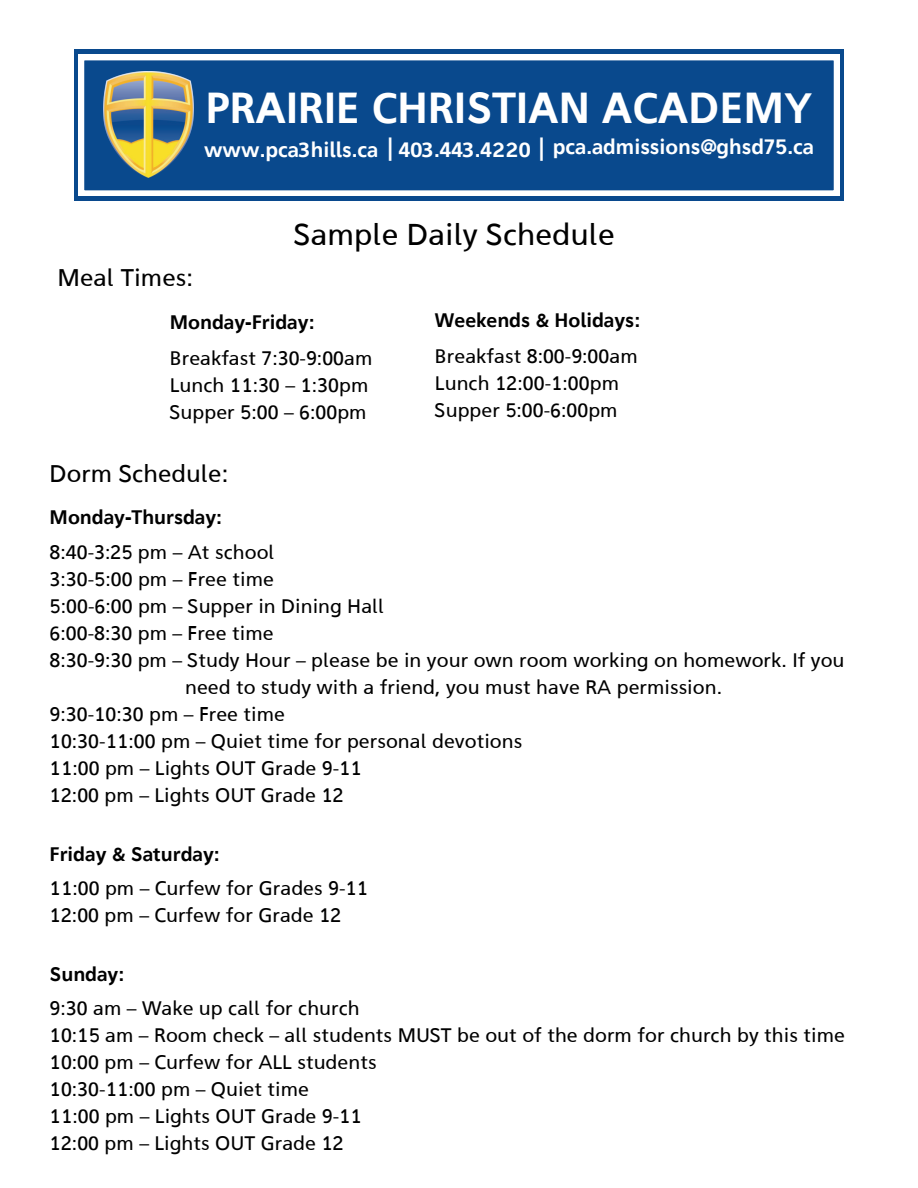
<style>
.page{position:relative;width:918px;height:1188px;background:#fff}
.page>*{position:absolute;margin:0;border:0;box-sizing:border-box;transform-origin:0 0}
.t1{font:43.2px "Agan 65";color:#fff}
.t2{font:30px "Aan 55";color:#000}
.t3{font:24px "Aan 55";color:#000}
.t4{font:20.7px "Agan 65";color:#fff}
.t5{font:19.5px/27px "Aan 55";color:#000}
.t6{font:19.5px "Agan 65";color:#000}
.s1{font-size:23.4px}
</style>
<div class="page">
<div style="left:75px;top:49px;width:768px;height:152px;background:#09498d"></div>
<svg style="left:79px;top:55px;width:760px;height:141px"></svg>
<img style="left:104px;top:72px;width:90px;height:106px">
<h1 class="t1" style="left:206px;top:83px;width:608px">PRAIRIE CHRISTIAN ACADEMY</h1>
<p class="t4" style="left:204px;top:137px;width:611px">www.pca3hills.ca <span class="s1">|</span> 403.443.4220 <span class="s1">|</span> pca.admissions@ghsd75.ca</p>
<h2 class="t2" style="left:294px;top:217px;width:322px">Sample Daily Schedule</h2>
<p class="t3" style="left:57px;top:264px;width:137px">Meal Times:</p>
<p class="t6" style="left:170px;top:311px;width:146px">Monday-Friday:</p>
<p class="t5" style="left:170px;top:345px;width:204px">Breakfast 7:30-9:00am<br>Lunch 11:30 – 1:30pm<br>Supper 5:00 – 6:00pm</p>
<p class="t3" style="left:50px;top:459px;width:180px">Dorm Schedule:</p>
<p class="t6" style="left:50px;top:506px;width:174px">Monday-Thursday:</p>
<p class="t6" style="left:435px;top:308px;width:207px">Weekends &amp; Holidays:</p>
<p class="t5" style="left:435px;top:343px;width:204px">Breakfast 8:00-9:00am<br>Lunch 12:00-1:00pm<br>Supper 5:00-6:00pm</p>
<p class="t5" style="left:50px;top:538px;width:227px">8:40-3:25 pm – At school</p>
<p class="t5" style="left:50px;top:565px;width:226px">3:30-5:00 pm – Free time</p>
<p class="t5" style="left:50px;top:592px;width:336px">5:00-6:00 pm – Supper in Dining Hall</p>
<p class="t5" style="left:50px;top:619px;width:225px">6:00-8:30 pm – Free time</p>
<p class="t5" style="left:50px;top:646px;width:796px">8:30-9:30 pm – Study Hour – please be in your own room working on homework. If you</p>
<p class="t5" style="left:185px;top:673px;width:538px">need to study with a friend, you must have RA permission.</p>
<p class="t5" style="left:50px;top:700px;width:237px">9:30-10:30 pm – Free time</p>
<p class="t5" style="left:50px;top:727px;width:474px">10:30-11:00 pm – Quiet time for personal devotions</p>
<p class="t5" style="left:50px;top:754px;width:314px">11:00 pm – Lights OUT Grade 9-11</p>
<p class="t5" style="left:50px;top:781px;width:296px">12:00 pm – Lights OUT Grade 12</p>
<p class="t6" style="left:50px;top:843px;width:172px">Friday &amp; Saturday:</p>
<p class="t5" style="left:50px;top:875px;width:320px">11:00 pm – Curfew for Grades 9-11<br>12:00 pm – Curfew for Grade 12</p>
<p class="t6" style="left:50px;top:962px;width:76px">Sunday:</p>
<p class="t5" style="left:50px;top:995px;width:797px">9:30 am – Wake up call for church<br>10:15 am – Room check – all students MUST be out of the dorm for church by this time 10:00 pm – Curfew for ALL students<br>10:30-11:00 pm – Quiet time<br>11:00 pm – Lights OUT Grade 9-11<br>12:00 pm – Lights OUT Grade 12</p>
</div>
